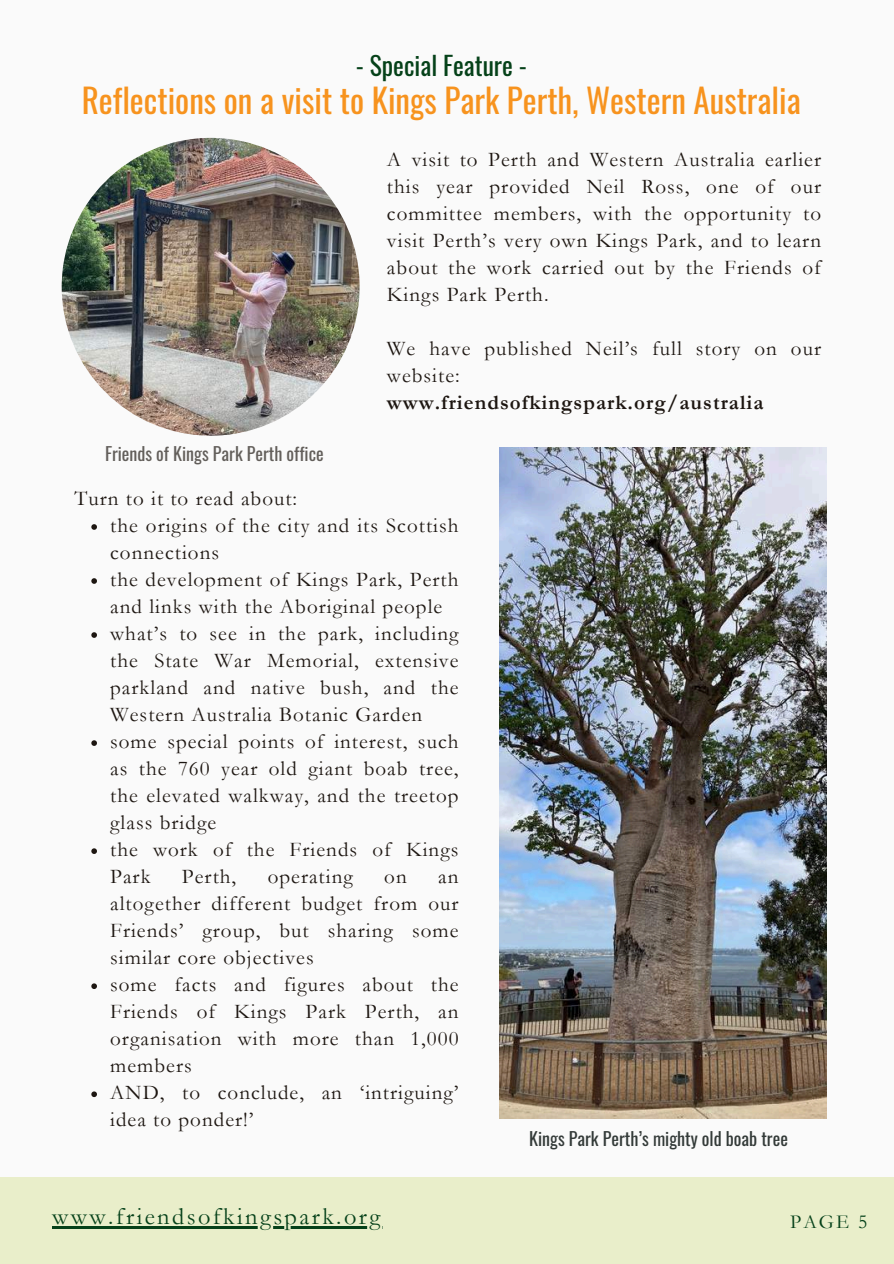
<style>
.page{position:relative;width:894px;height:1264px;background:#fff}
.page>*{position:absolute;margin:0;border:0;box-sizing:border-box;transform-origin:0 0}
.t1{font:33.15px "Oswald";color:#f7931e}
.t2{font:25.65px "Oswald";color:#054119}
.t3{font:24.3px "Garamond";letter-spacing:.1em;color:#054119}
.t4{font:21px/27px "Garamond";letter-spacing:.05em;color:#1d1611}
.t5{font:700 21px "Garamond";letter-spacing:.05em;color:#1d1611}
.t6{font:19.8px "Garamond";color:#054119}
.t7{font:18px "Oswald";color:#333a38}
.t8{font:18px "Oswald";color:#625e5a}
</style>
<div class="page">
<div style="left:0;top:0;width:893px;height:1263px;background:#fafafa"></div>
<div style="left:0;top:1176px;width:893px;height:87px;background:#e9eeca"></div>
<hr style="left:52px;top:1226px;width:330px;height:2px;background:#054119">
<svg style="left:91px;top:524px;width:6px;height:6px"></svg>
<svg style="left:91px;top:578px;width:6px;height:6px"></svg>
<svg style="left:91px;top:632px;width:6px;height:6px"></svg>
<svg style="left:91px;top:740px;width:6px;height:6px"></svg>
<svg style="left:91px;top:848px;width:6px;height:6px"></svg>
<svg style="left:91px;top:983px;width:6px;height:6px"></svg>
<svg style="left:91px;top:1091px;width:6px;height:6px"></svg>
<img style="left:62px;top:138px;width:297px;height:297px;border-radius:50%">
<img style="left:499px;top:448px;width:327px;height:670px">
<p class="t2" style="left:355px;top:45px;width:173px">- Special Feature -</p>
<h1 class="t1" style="left:82px;top:74px;width:720px">Reflections on a visit to Kings Park Perth, Western Australia</h1>
<p class="t4" style="left:387px;top:146px;width:435px;text-align:justify">A visit to Perth and Western Australia earlier this year provided Neil Ross, one of our committee members, with the opportunity to visit Perth’s very own Kings Park, and to learn about the work carried out by the Friends of Kings Park Perth.</p>
<p class="t4" style="left:387px;top:335px;width:435px">We have published Neil’s full story on our website:</p>
<p class="t5" style="left:387px;top:390px;width:378px">www.friendsofkingspark.org/australia</p>
<p class="t8" style="left:105px;top:440px;width:220px">Friends of Kings Park Perth office</p>
<p class="t4" style="left:110px;top:485px;width:350px;text-indent:-36px">Turn to it to read about:<br>the origins of the city and its Scottish connections<br>the development of Kings Park, Perth and links with the Aboriginal people what’s to see in the park, including the State War Memorial, extensive parkland and native bush, and the<br>Western Australia Botanic Garden some special points of interest, such as the 760 year old giant boab tree, the elevated walkway, and the treetop glass bridge<br>the work of the Friends of Kings<br>Park</p>
<p class="t4" style="left:182px;top:863px;width:56px">Perth,</p>
<p class="t4" style="left:267px;top:863px;width:87px">operating</p>
<p class="t4" style="left:384px;top:863px;width:24px">on</p>
<p class="t4" style="left:110px;top:863px;width:350px;text-indent:328px">an altogether different budget from our<br>Friends’ group, but sharing some similar core objectives<br>some facts and figures about the<br>Friends of Kings Park Perth, an organisation with more than 1,000 members<br>AND, to conclude, an ‘intriguing’ idea to ponder!’</p>
<p class="t7" style="left:529px;top:1124px;width:260px">Kings Park Perth’s mighty old boab tree</p>
<p class="t3" style="left:52px;top:1202px;width:329px">www.friendsofkingspark.org</p>
<p class="t6" style="left:790px;top:1210px;width:79px">PAGE 5</p>
</div>
